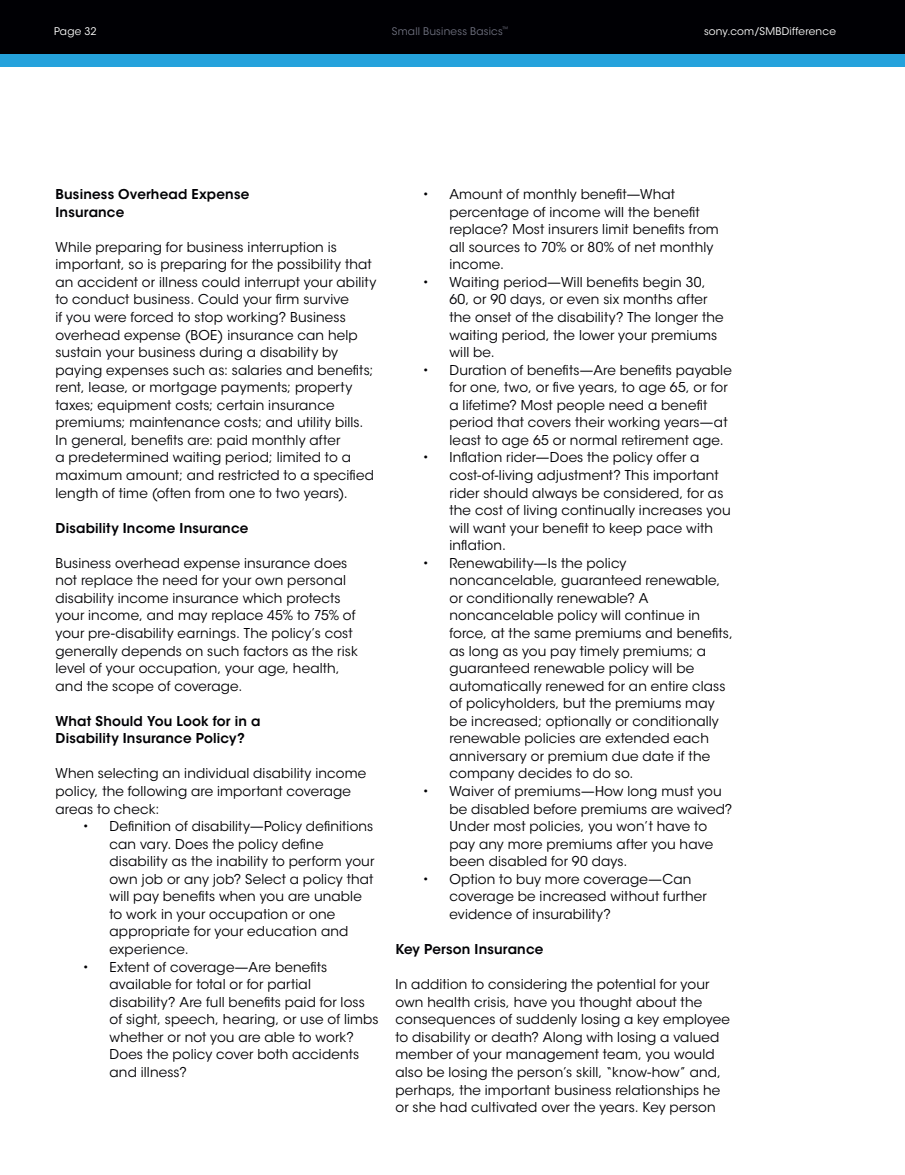
<style>
.page{position:relative;width:905px;height:1175px;background:#fff}
.page>*{position:absolute;margin:0;border:0;box-sizing:border-box;transform-origin:0 0}
.t1{font:13.5px/17.5px "ITC Avant Garde Std";letter-spacing:.01em;color:#000004}
.t2{font:600 13.5px/17.5px "ITC Avant Garde Std";letter-spacing:.015em;color:#000004}
.t3{font:10.5px "ITC Avant Garde Std";letter-spacing:.02em;color:#fff}
.t4{font:10.5px "ITC Avant Garde Std";letter-spacing:.02em;color:#6f717f}
</style>
<div class="page">
<div style="left:0;top:0;width:904px;height:54px;background:#000004"></div>
<div style="left:0;top:54px;width:904px;height:12px;background:#25a2dc"></div>
<p class="t3" style="left:54px;top:25px;width:44px">Page 32</p>
<p class="t4" style="left:392px;top:25px;width:118px">Small Business Basics<sup>™</sup></p>
<p class="t3" style="left:704px;top:25px;width:133px">sony.com/SMBDifference</p>
<p class="t2" style="left:56px;top:185px;width:195px">Business Overhead Expense<br>Insurance</p>
<p class="t1" style="left:56px;top:238px;width:322px">While preparing for business interruption is important, so is preparing for the possibility that an accident or illness could interrupt your ability to conduct business. Could your firm survive<br>if you were forced to stop working? Business overhead expense (BOE) insurance can help sustain your business during a disability by paying expenses such as: salaries and benefits; rent, lease, or mortgage payments; property taxes; equipment costs; certain insurance premiums; maintenance costs; and utility bills.<br>In general, benefits are: paid monthly after<br>a predetermined waiting period; limited to a maximum amount; and restricted to a specified length of time (often from one to two years).</p>
<p class="t2" style="left:56px;top:519px;width:194px">Disability Income Insurance</p>
<p class="t1" style="left:56px;top:554px;width:304px">Business overhead expense insurance does not replace the need for your own personal disability income insurance which protects your income, and may replace 45% to 75% of your pre-disability earnings. The policy’s cost generally depends on such factors as the risk level of your occupation, your age, health, and the scope of coverage.</p>
<p class="t2" style="left:56px;top:712px;width:206px">What Should You Look for in a<br>Disability Insurance Policy?</p>
<p class="t1" style="left:56px;top:765px;width:312px">When selecting an individual disability income policy, the following are important coverage areas to check:</p>
<p class="t1" style="left:110px;top:817px;width:266px;text-indent:-27px">• Definition of disability—Policy definitions can vary. Does the policy define disability as the inability to perform your own job or any job? Select a policy that will pay benefits when you are unable to work in your occupation or one appropriate for your education and experience.</p>
<p class="t1" style="left:110px;top:958px;width:270px;text-indent:-27px">• Extent of coverage—Are benefits available for total or for partial disability? Are full benefits paid for loss of sight, speech, hearing, or use of limbs whether or not you are able to work?<br>Does the policy cover both accidents and illness?</p>
<p class="t1" style="left:449px;top:186px;width:271px;text-indent:-27px">• Amount of monthly benefit—What percentage of income will the benefit replace? Most insurers limit benefits from all sources to 70% or 80% of net monthly income.</p>
<p class="t1" style="left:449px;top:273px;width:276px;text-indent:-27px">• Waiting period—Will benefits begin 30, 60, or 90 days, or even six months after the onset of the disability? The longer the waiting period, the lower your premiums will be.</p>
<p class="t1" style="left:449px;top:361px;width:284px;text-indent:-27px">• Duration of benefits—Are benefits payable for one, two, or five years, to age 65, or for a lifetime? Most people need a benefit period that covers their working years—at least to age 65 or normal retirement age.</p>
<p class="t1" style="left:449px;top:449px;width:283px;text-indent:-27px">• Inflation rider—Does the policy offer a cost-of-living adjustment? This important rider should always be considered, for as the cost of living continually increases you will want your benefit to keep pace with inflation.</p>
<p class="t1" style="left:449px;top:554px;width:285px;text-indent:-27px">• Renewability—Is the policy noncancelable, guaranteed renewable, or conditionally renewable? A noncancelable policy will continue in force, at the same premiums and benefits, as long as you pay timely premiums; a guaranteed renewable policy will be automatically renewed for an entire class of policyholders, but the premiums may be increased; optionally or conditionally renewable policies are extended each anniversary or premium due date if the company decides to do so.</p>
<p class="t1" style="left:449px;top:782px;width:284px;text-indent:-27px">• Waiver of premiums—How long must you be disabled before premiums are waived?<br>Under most policies, you won’t have to pay any more premiums after you have been disabled for 90 days.</p>
<p class="t1" style="left:449px;top:870px;width:259px;text-indent:-27px">• Option to buy more coverage—Can coverage be increased without further evidence of insurability?</p>
<p class="t2" style="left:395px;top:940px;width:150px">Key Person Insurance</p>
<p class="t1" style="left:395px;top:975px;width:336px">In addition to considering the potential for your own health crisis, have you thought about the consequences of suddenly losing a key employee to disability or death? Along with losing a valued member of your management team, you would also be losing the person’s skill, “know-how” and, perhaps, the important business relationships he or she had cultivated over the years. Key person</p>
</div>
